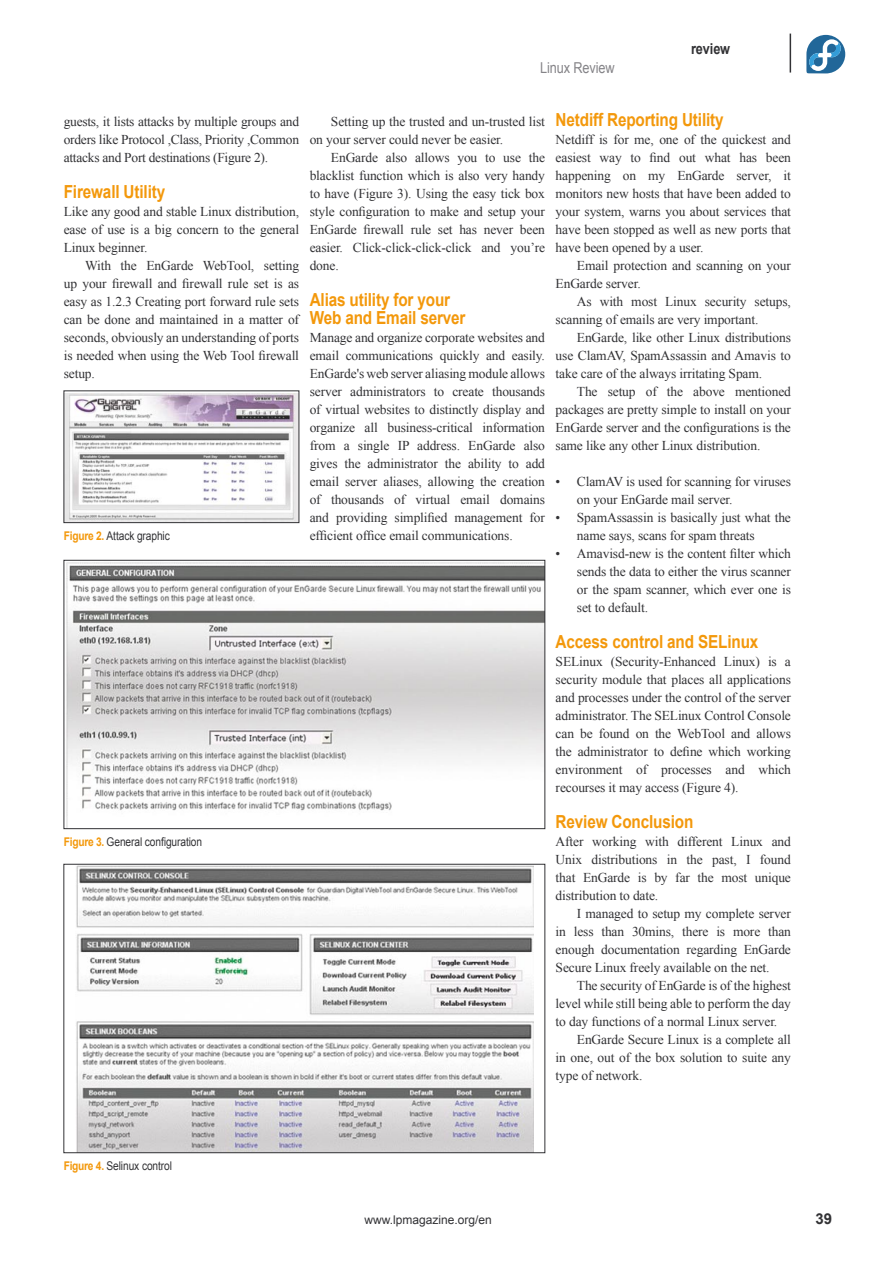
<style>
.page{position:relative;width:893px;height:1263px;background:#fff}
.page>*{position:absolute;margin:0;border:0;box-sizing:border-box;transform-origin:0 0}
.SUBHEAD1{font:700 18px/18px "Arial";letter-spacing:-.01em;color:#f3980b;scale:.85 1}
.t1{font:15px "Arial";letter-spacing:-.01em;color:#858488;scale:.85 1}
.t2{font:700 15px "Arial";letter-spacing:-.005em;color:#323235;scale:.85 1}
.t3{font:700 15px "Arial";letter-spacing:-.005em;color:#323235}
.BODY_TEXT{font:13.5px/18px "Times New Roman";letter-spacing:-.01em;color:#323235;text-align:justify}
.BODY1{font:13.5px/18px "Times New Roman";letter-spacing:-.01em;color:#323235;text-align:justify}
.HANGING1{font:13.5px/18px "Times New Roman";letter-spacing:-.01em;color:#323235}
.HANGING_WS{font:13.5px/18px "Times New Roman";letter-spacing:-.01em;color:#323235}
.PODPIS{font:12px "Arial";letter-spacing:-.01em;color:#323235;scale:.85 1}
.PODPIS-2{font:12px "Arial";letter-spacing:-.01em;color:#323235}
.s1{font-weight:700;color:#f3980b}
</style>
<div class="page">
<hr style="left:790px;top:34px;width:1px;height:39px;background:#323235">
<svg style="left:806px;top:35px;width:39px;height:38px"></svg>
<img style="left:66px;top:394px;width:231px;height:127px">
<div style="left:64px;top:391px;width:235px;height:132px;border:1px solid #323235"></div>
<img style="left:66px;top:562px;width:477px;height:265px">
<div style="left:64px;top:560px;width:481px;height:269px;border:1px solid #323235"></div>
<img style="left:76px;top:866px;width:457px;height:285px">
<div style="left:64px;top:864px;width:481px;height:289px;border:1px solid #323235"></div>
<p class="t1" style="left:540px;top:57px;width:89px">Linux Review</p>
<p class="t2" style="left:691px;top:39px;width:48px">review</p>
<p class="BODY_TEXT" style="left:64px;top:112px;width:237px">guests, it lists attacks by multiple groups and orders like Protocol ,Class, Priority ,Common attacks and Port destinations (Figure 2).</p>
<p class="SUBHEAD1" style="left:64px;top:183px;width:121px">Firewall Utility</p>
<p class="BODY1" style="left:64px;top:202px;width:237px">Like any good and stable Linux distribution, ease of use is a big concern to the general Linux beginner.</p>
<p class="BODY_TEXT" style="left:64px;top:256px;width:237px;text-indent:21px">With the EnGarde WebTool, setting up your firewall and firewall rule set is as easy as 1.2.3 Creating port forward rule sets can be done and maintained in a matter of seconds, obviously an understanding of ports is needed when using the Web Tool firewall setup.</p>
<p class="PODPIS" style="left:64px;top:528px;width:126px"><span class="s1">Figure 2.</span> Attack graphic</p>
<p class="BODY_TEXT" style="left:310px;top:112px;width:237px;text-indent:21px">Setting up the trusted and un-trusted list on your server could never be easier.</p>
<p class="BODY_TEXT" style="left:310px;top:148px;width:237px;text-indent:21px">EnGarde also allows you to use the blacklist function which is also very handy to have (Figure 3). Using the easy tick box style configuration to make and setup your EnGarde firewall rule set has never been easier. Click-click-click-click and you’re done.</p>
<p class="SUBHEAD1" style="left:310px;top:291px;width:185px">Alias utility for your<br>Web and Email server</p>
<p class="BODY1" style="left:310px;top:328px;width:237px">Manage and organize corporate websites and email communications quickly and easily.<br>EnGarde's web server aliasing module allows server administrators to create thousands of virtual websites to distinctly display and organize all business-critical information from a single IP address. EnGarde also gives the administrator the ability to add email server aliases, allowing the creation of thousands of virtual email domains and providing simplified management for efficient office email communications.</p>
<p class="PODPIS" style="left:64px;top:834px;width:164px"><span class="s1">Figure 3.</span> General configuration</p>
<p class="SUBHEAD1" style="left:556px;top:111px;width:199px">Netdiff Reporting Utility</p>
<p class="BODY1" style="left:556px;top:130px;width:237px">Netdiff is for me, one of the quickest and easiest way to find out what has been happening on my EnGarde server, it monitors new hosts that have been added to your system, warns you about services that have been stopped as well as new ports that have been opened by a user.</p>
<p class="BODY_TEXT" style="left:556px;top:256px;width:237px;text-indent:21px">Email protection and scanning on your<br>EnGarde server.</p>
<p class="BODY_TEXT" style="left:556px;top:292px;width:237px;text-indent:21px">As with most Linux security setups, scanning of emails are very important.</p>
<p class="BODY_TEXT" style="left:556px;top:328px;width:237px;text-indent:21px">EnGarde, like other Linux distributions use ClamAV, SpamAssassin and Amavis to take care of the always irritating Spam.</p>
<p class="BODY_TEXT" style="left:556px;top:382px;width:237px;text-indent:21px">The setup of the above mentioned packages are pretty simple to install on your EnGarde server and the configurations is the same like any other Linux distribution.</p>
<p class="HANGING_WS" style="left:577px;top:472px;width:216px;text-indent:-21px">• ClamAV is used for scanning for viruses on your EnGarde mail server.</p>
<p class="HANGING1" style="left:577px;top:508px;width:216px;text-indent:-21px">• SpamAssassin is basically just what the name says, scans for spam threats</p>
<p class="HANGING1" style="left:577px;top:544px;width:216px;text-align:justify;text-indent:-21px">• Amavisd-new is the content filter which sends the data to either the virus scanner or the spam scanner, which ever one is set to default.</p>
<p class="SUBHEAD1" style="left:556px;top:633px;width:240px">Access control and SELinux</p>
<p class="BODY1" style="left:556px;top:652px;width:237px">SELinux (Security-Enhanced Linux) is a security module that places all applications and processes under the control of the server administrator. The SELinux Control Console can be found on the WebTool and allows the administrator to define which working environment of processes and which recourses it may access (Figure 4).</p>
<p class="SUBHEAD1" style="left:556px;top:813px;width:164px">Review Conclusion</p>
<p class="BODY1" style="left:556px;top:832px;width:237px">After working with different Linux and Unix distributions in the past, I found that EnGarde is by far the most unique distribution to date.</p>
<p class="BODY_TEXT" style="left:556px;top:904px;width:237px;text-indent:21px">I managed to setup my complete server in less than 30mins, there is more than enough documentation regarding EnGarde Secure Linux freely available on the net.</p>
<p class="BODY_TEXT" style="left:556px;top:976px;width:237px;text-indent:21px">The security of EnGarde is of the highest level while still being able to perform the day to day functions of a normal Linux server.</p>
<p class="BODY_TEXT" style="left:556px;top:1030px;width:237px;text-indent:21px">EnGarde Secure Linux is a complete all in one, out of the box solution to suite any type of network.</p>
<p class="PODPIS" style="left:64px;top:1158px;width:129px"><span class="s1">Figure 4.</span> Selinux control</p>
<p class="PODPIS-2" style="left:364px;top:1212px;width:129px">www.lpmagazine.org/en</p>
<p class="t3" style="left:815px;top:1209px;width:18px">39</p>
</div>
